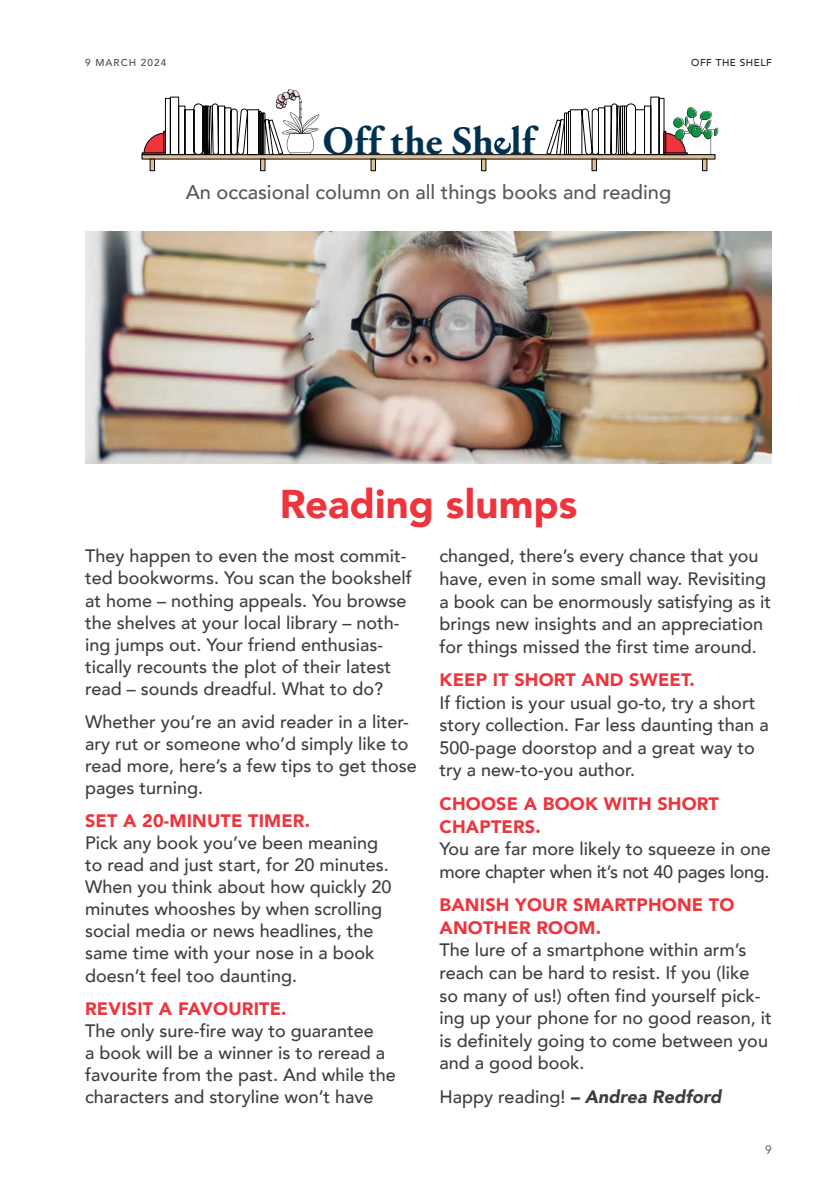
<style>
.page{position:relative;width:840px;height:1191px;background:#fff}
.page>*{position:absolute;margin:0;border:0;box-sizing:border-box;transform-origin:0 0}
.Salvos_Header{font:900 40px "Avenir";letter-spacing:.005em;color:#ee343d}
.Salvos_Header-2{font:700 40px "Adobe Garamond Pro";letter-spacing:.005em;color:#003250}
.Salvos_Subhead{font:500 20px "Avenir";color:#57585a}
.Salvos_Body{font:500 18px/22px "Avenir";color:#3e3e3f}
.Intext_Subhead{font:900 18px/22.6px "Avenir";letter-spacing:.01em;color:#ee343d}
.Salvos_Body-2{font:500 18px/22.6px "Avenir";letter-spacing:-.02em;color:#3e3e3f}
.Salvos_Body-3{font:italic 900 18px "Avenir";color:#3e3e3f}
.t1{font:12px "Avenir";color:#4b4c4d}
.Page_name_-_Right{font:500 10px "Avenir";letter-spacing:.05em;color:#231f20}
.t2{font:500 10px "Avenir";letter-spacing:.1em;color:#4b4c4d}
.s1{color:#fff}
.s2{font-weight:500;font-style:normal}
</style>
<div class="page">
<svg style="left:142px;top:154px;width:572px;height:5px;background:#ae977a"></svg>
<svg style="left:370px;top:159px;width:5px;height:12px"></svg>
<svg style="left:481px;top:159px;width:5px;height:12px"></svg>
<svg style="left:150px;top:159px;width:5px;height:12px"></svg>
<svg style="left:591px;top:159px;width:5px;height:12px"></svg>
<svg style="left:260px;top:159px;width:5px;height:12px"></svg>
<svg style="left:701px;top:159px;width:5px;height:12px"></svg>
<img style="left:85px;top:232px;width:686px;height:231px">
<svg style="left:143px;top:90px;width:176px;height:65px"></svg>
<div style="left:163px;top:131px;width:2px;height:24px;border:1px solid #040503"></div>
<div style="left:142px;top:153px;width:23px;height:2px;border:1px solid #040503"></div>
<svg style="left:546px;top:97px;width:171px;height:58px"></svg>
<svg style="left:490px;top:154px;width:23px;height:4px"></svg>
<p class="t2" style="left:85px;top:54px;width:29px">9 March</p>
<p class="t2" style="left:141px;top:54px;width:27px">2024</p>
<p class="Page_name_-_Right" style="left:690px;top:54px;width:82px">OFF THE SHELF</p>
<p class="Salvos_Header-2" style="left:322px;top:118px;width:213px">Off the Sh<span class="s1">e</span>lf</p>
<p class="Salvos_Subhead" style="left:186px;top:174px;width:487px">An occasional column on all things books and reading</p>
<p class="Salvos_Header" style="left:279px;top:470px;width:299px">Reading slumps</p>
<p class="Salvos_Body" style="left:85px;top:544px;width:328px">They happen to even the most commit&shy;ted bookworms. You scan the bookshelf at home – nothing appeals. You browse the shelves at your local library – noth&shy;ing jumps out. Your friend enthusias&shy;tically recounts the plot of their latest read – sounds dreadful. What to do?</p>
<p class="Salvos_Body" style="left:85px;top:709px;width:333px">Whether you’re an avid reader in a liter&shy;ary rut or someone who’d simply like to read more, here’s a few tips to get those pages turning.</p>
<p class="Intext_Subhead" style="left:85px;top:809px;width:226px">SET A 20-MINUTE TIMER.</p>
<p class="Salvos_Body" style="left:85px;top:831px;width:308px">Pick any book you’ve been meaning to read and just start, for 20 minutes.<br>When you think about how quickly 20 minutes whooshes by when scrolling social media or news headlines, the same time with your nose in a book doesn’t feel too daunting.</p>
<p class="Intext_Subhead" style="left:85px;top:996px;width:203px">REVISIT A FAVOURITE.</p>
<p class="Salvos_Body" style="left:85px;top:1018px;width:312px">The only sure-fire way to guarantee<br>a book will be a winner is to reread a favourite from the past. And while the characters and storyline won’t have</p>
<p class="Salvos_Body" style="left:439px;top:544px;width:333px;line-height:22.6px">changed, there’s every chance that you have, even in some small way. Revisiting a book can be enormously satisfying as it brings new insights and an appreciation for things missed the first time around.</p>
<p class="Intext_Subhead" style="left:439px;top:668px;width:257px">KEEP IT SHORT AND SWEET.</p>
<p class="Salvos_Body" style="left:439px;top:690px;width:330px;line-height:22.6px">If fiction is your usual go-to, try a short story collection. Far less daunting than a 500-page doorstop and a great way to try a new-to-you author.</p>
<p class="Intext_Subhead" style="left:439px;top:792px;width:280px">CHOOSE A BOOK WITH SHORT<br>CHAPTERS.</p>
<p class="Salvos_Body-2" style="left:439px;top:836px;width:332px">You are far more likely to squeeze in one more chapter when it’s not 40 pages long.</p>
<p class="Intext_Subhead" style="left:439px;top:893px;width:296px">BANISH YOUR SMARTPHONE TO<br>ANOTHER ROOM.</p>
<p class="Salvos_Body" style="left:439px;top:938px;width:333px;line-height:22.6px">The lure of a smartphone within arm’s reach can be hard to resist. If you (like so many of us!) often find yourself pick&shy;ing up your phone for no good reason, it is definitely going to come between you and a good book.</p>
<p class="Salvos_Body-3" style="left:439px;top:1081px;width:283px"><span class="s2">Happy reading!</span> – Andrea Redford</p>
<p class="t1" style="left:764px;top:1142px;width:8px">9</p>
</div>
